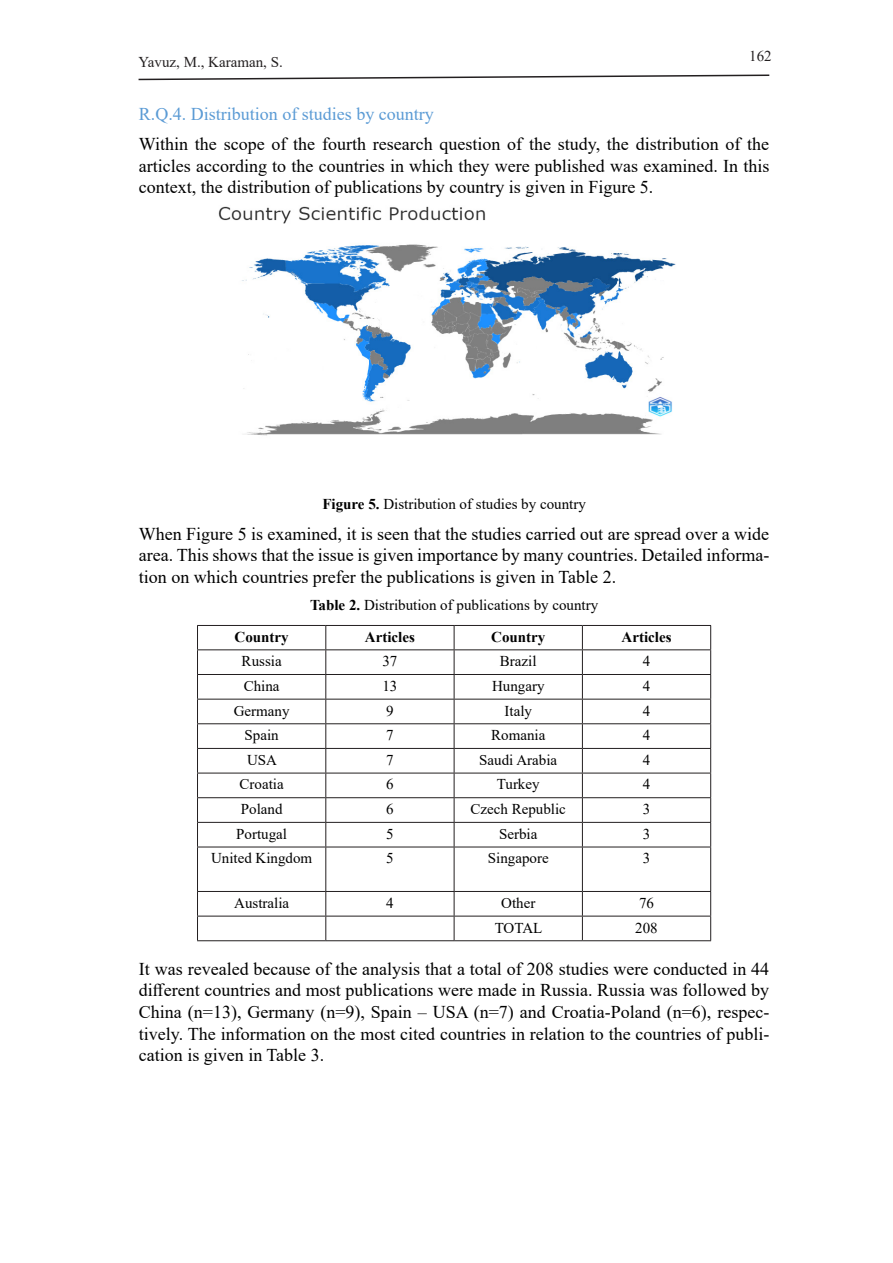
<style>
.page{position:relative;width:893px;height:1263px;background:#fff}
.page>*{position:absolute;margin:0;border:0;box-sizing:border-box;transform-origin:0 0}
.t1{font:18px/21.6px "Times New Roman";color:#000;text-align:justify}
.t2{font:18px "Times New Roman";color:#5b9bd5}
.t3{font:15px "Times New Roman";color:#000}
.t4{font:700 15px "Times New Roman";color:#000}
.t5{font:15px "Times New Roman";color:#231f20}
.s1{font-weight:700}
</style>
<div class="page">
<svg style="left:138px;top:74px;width:632px;height:7px"></svg>
<img style="left:218px;top:206px;width:458px;height:230px">
<svg style="left:325px;top:626px;width:1px;height:221px"></svg>
<svg style="left:454px;top:626px;width:1px;height:221px"></svg>
<svg style="left:582px;top:626px;width:1px;height:221px"></svg>
<hr style="left:325px;top:847px;width:1px;height:44px;background:#231f20">
<hr style="left:454px;top:847px;width:1px;height:44px;background:#231f20">
<hr style="left:582px;top:847px;width:1px;height:44px;background:#231f20">
<svg style="left:325px;top:892px;width:1px;height:48px"></svg>
<svg style="left:454px;top:892px;width:1px;height:48px"></svg>
<svg style="left:582px;top:892px;width:1px;height:48px"></svg>
<hr style="left:197px;top:625px;width:129px;height:1px;background:#231f20">
<hr style="left:326px;top:625px;width:128px;height:1px;background:#231f20">
<hr style="left:454px;top:625px;width:128px;height:1px;background:#231f20">
<hr style="left:582px;top:625px;width:129px;height:1px;background:#231f20">
<hr style="left:197px;top:649px;width:129px;height:1px;background:#231f20">
<hr style="left:326px;top:649px;width:128px;height:1px;background:#231f20">
<hr style="left:454px;top:649px;width:128px;height:1px;background:#231f20">
<hr style="left:582px;top:649px;width:129px;height:1px;background:#231f20">
<hr style="left:197px;top:674px;width:129px;height:1px;background:#231f20">
<hr style="left:326px;top:674px;width:128px;height:1px;background:#231f20">
<hr style="left:454px;top:674px;width:128px;height:1px;background:#231f20">
<hr style="left:582px;top:674px;width:129px;height:1px;background:#231f20">
<hr style="left:197px;top:699px;width:129px;height:1px;background:#231f20">
<hr style="left:326px;top:699px;width:128px;height:1px;background:#231f20">
<hr style="left:454px;top:699px;width:128px;height:1px;background:#231f20">
<hr style="left:582px;top:699px;width:129px;height:1px;background:#231f20">
<hr style="left:197px;top:723px;width:129px;height:1px;background:#231f20">
<hr style="left:326px;top:723px;width:128px;height:1px;background:#231f20">
<hr style="left:454px;top:723px;width:128px;height:1px;background:#231f20">
<hr style="left:582px;top:723px;width:129px;height:1px;background:#231f20">
<hr style="left:197px;top:748px;width:129px;height:1px;background:#231f20">
<hr style="left:326px;top:748px;width:128px;height:1px;background:#231f20">
<hr style="left:454px;top:748px;width:128px;height:1px;background:#231f20">
<hr style="left:582px;top:748px;width:129px;height:1px;background:#231f20">
<hr style="left:197px;top:773px;width:129px;height:1px;background:#231f20">
<hr style="left:326px;top:773px;width:128px;height:1px;background:#231f20">
<hr style="left:454px;top:773px;width:128px;height:1px;background:#231f20">
<hr style="left:582px;top:773px;width:129px;height:1px;background:#231f20">
<hr style="left:197px;top:797px;width:129px;height:1px;background:#231f20">
<hr style="left:326px;top:797px;width:128px;height:1px;background:#231f20">
<hr style="left:454px;top:797px;width:128px;height:1px;background:#231f20">
<hr style="left:582px;top:797px;width:129px;height:1px;background:#231f20">
<hr style="left:197px;top:822px;width:129px;height:1px;background:#231f20">
<svg style="left:197px;top:626px;width:1px;height:221px"></svg>
<hr style="left:326px;top:822px;width:128px;height:1px;background:#231f20">
<hr style="left:454px;top:822px;width:128px;height:1px;background:#231f20">
<hr style="left:582px;top:822px;width:129px;height:1px;background:#231f20">
<svg style="left:710px;top:626px;width:1px;height:221px"></svg>
<hr style="left:197px;top:847px;width:129px;height:1px;background:#231f20">
<hr style="left:197px;top:847px;width:1px;height:44px;background:#231f20">
<hr style="left:326px;top:847px;width:128px;height:1px;background:#231f20">
<hr style="left:454px;top:847px;width:128px;height:1px;background:#231f20">
<hr style="left:582px;top:847px;width:129px;height:1px;background:#231f20">
<hr style="left:710px;top:847px;width:1px;height:44px;background:#231f20">
<hr style="left:197px;top:891px;width:129px;height:1px;background:#231f20">
<hr style="left:326px;top:891px;width:128px;height:1px;background:#231f20">
<hr style="left:454px;top:891px;width:128px;height:1px;background:#231f20">
<hr style="left:582px;top:891px;width:129px;height:1px;background:#231f20">
<hr style="left:197px;top:916px;width:129px;height:1px;background:#231f20">
<svg style="left:197px;top:892px;width:1px;height:48px"></svg>
<hr style="left:326px;top:916px;width:128px;height:1px;background:#231f20">
<hr style="left:454px;top:916px;width:128px;height:1px;background:#231f20">
<hr style="left:582px;top:916px;width:129px;height:1px;background:#231f20">
<svg style="left:710px;top:892px;width:1px;height:48px"></svg>
<hr style="left:197px;top:940px;width:129px;height:1px;background:#231f20">
<hr style="left:326px;top:940px;width:128px;height:1px;background:#231f20">
<hr style="left:454px;top:940px;width:128px;height:1px;background:#231f20">
<hr style="left:582px;top:940px;width:129px;height:1px;background:#231f20">
<p class="t5" style="left:749px;top:45px;width:24px">162</p>
<p class="t5" style="left:139px;top:52px;width:146px">Yavuz, M., Karaman, S.</p>
<p class="t2" style="left:139px;top:101px;width:297px">R.Q.4. Distribution of studies by country</p>
<p class="t1" style="left:139px;top:133px;width:632px">Within the scope of the fourth research question of the study, the distribution of the articles according to the countries in which they were published was examined. In this context, the distribution of publications by country is given in Figure 5.</p>
<p class="t3" style="left:322px;top:494px;width:265px"><span class="s1">Figure 5.</span> Distribution of studies by country</p>
<p class="t1" style="left:139px;top:522px;width:632px">When Figure 5 is examined, it is seen that the studies carried out are spread over a wide area. This shows that the issue is given importance by many countries. Detailed informa&shy;tion on which countries prefer the publications is given in Table 2.</p>
<p class="t3" style="left:310px;top:594px;width:290px"><span class="s1">Table 2.</span> Distribution of publications by country</p>
<p class="t4" style="left:235px;top:626px;width:56px">Country</p>
<p class="t4" style="left:365px;top:626px;width:51px">Articles</p>
<p class="t4" style="left:491px;top:626px;width:56px">Country</p>
<p class="t4" style="left:622px;top:626px;width:51px">Articles</p>
<p class="t3" style="left:242px;top:651px;width:42px">Russia</p>
<p class="t3" style="left:382px;top:651px;width:17px">37</p>
<p class="t3" style="left:500px;top:651px;width:38px">Brazil</p>
<p class="t3" style="left:643px;top:651px;width:9px">4</p>
<p class="t3" style="left:244px;top:675px;width:37px">China</p>
<p class="t3" style="left:382px;top:675px;width:17px">13</p>
<p class="t3" style="left:492px;top:675px;width:54px">Hungary</p>
<p class="t3" style="left:643px;top:675px;width:9px">4</p>
<p class="t3" style="left:234px;top:700px;width:57px">Germany</p>
<p class="t3" style="left:386px;top:700px;width:9px">9</p>
<p class="t3" style="left:504px;top:700px;width:29px">Italy</p>
<p class="t3" style="left:643px;top:700px;width:9px">4</p>
<p class="t3" style="left:245px;top:724px;width:36px">Spain</p>
<p class="t3" style="left:386px;top:724px;width:9px">7</p>
<p class="t3" style="left:491px;top:724px;width:56px">Romania</p>
<p class="t3" style="left:643px;top:724px;width:9px">4</p>
<p class="t3" style="left:247px;top:749px;width:31px">USA</p>
<p class="t3" style="left:386px;top:749px;width:9px">7</p>
<p class="t3" style="left:479px;top:749px;width:79px">Saudi Arabia</p>
<p class="t3" style="left:643px;top:749px;width:9px">4</p>
<p class="t3" style="left:240px;top:774px;width:46px">Croatia</p>
<p class="t3" style="left:386px;top:774px;width:9px">6</p>
<p class="t3" style="left:497px;top:774px;width:44px">Turkey</p>
<p class="t3" style="left:643px;top:774px;width:9px">4</p>
<p class="t3" style="left:241px;top:798px;width:43px">Poland</p>
<p class="t3" style="left:386px;top:798px;width:9px">6</p>
<p class="t3" style="left:471px;top:798px;width:97px">Czech Republic</p>
<p class="t3" style="left:643px;top:798px;width:9px">3</p>
<p class="t3" style="left:236px;top:823px;width:52px">Portugal</p>
<p class="t3" style="left:386px;top:823px;width:9px">5</p>
<p class="t3" style="left:499px;top:823px;width:40px">Serbia</p>
<p class="t3" style="left:643px;top:823px;width:9px">3</p>
<p class="t3" style="left:211px;top:848px;width:103px">United Kingdom</p>
<p class="t3" style="left:386px;top:848px;width:9px">5</p>
<p class="t3" style="left:488px;top:848px;width:62px">Singapore</p>
<p class="t3" style="left:643px;top:848px;width:9px">3</p>
<p class="t3" style="left:234px;top:892px;width:56px">Australia</p>
<p class="t3" style="left:386px;top:892px;width:9px">4</p>
<p class="t3" style="left:501px;top:892px;width:36px">Other</p>
<p class="t3" style="left:639px;top:892px;width:16px">76</p>
<p class="t3" style="left:495px;top:917px;width:49px">TOTAL</p>
<p class="t3" style="left:635px;top:917px;width:24px">208</p>
<p class="t1" style="left:139px;top:957px;width:632px">It was revealed because of the analysis that a total of 208 studies were conducted in 44 different countries and most publications were made in Russia. Russia was followed by China (n=13), Germany (n=9), Spain – USA (n=7) and Croatia-Poland (n=6), respec&shy;tively. The information on the most cited countries in relation to the countries of publi&shy;cation is given in Table 3.</p>
</div>
